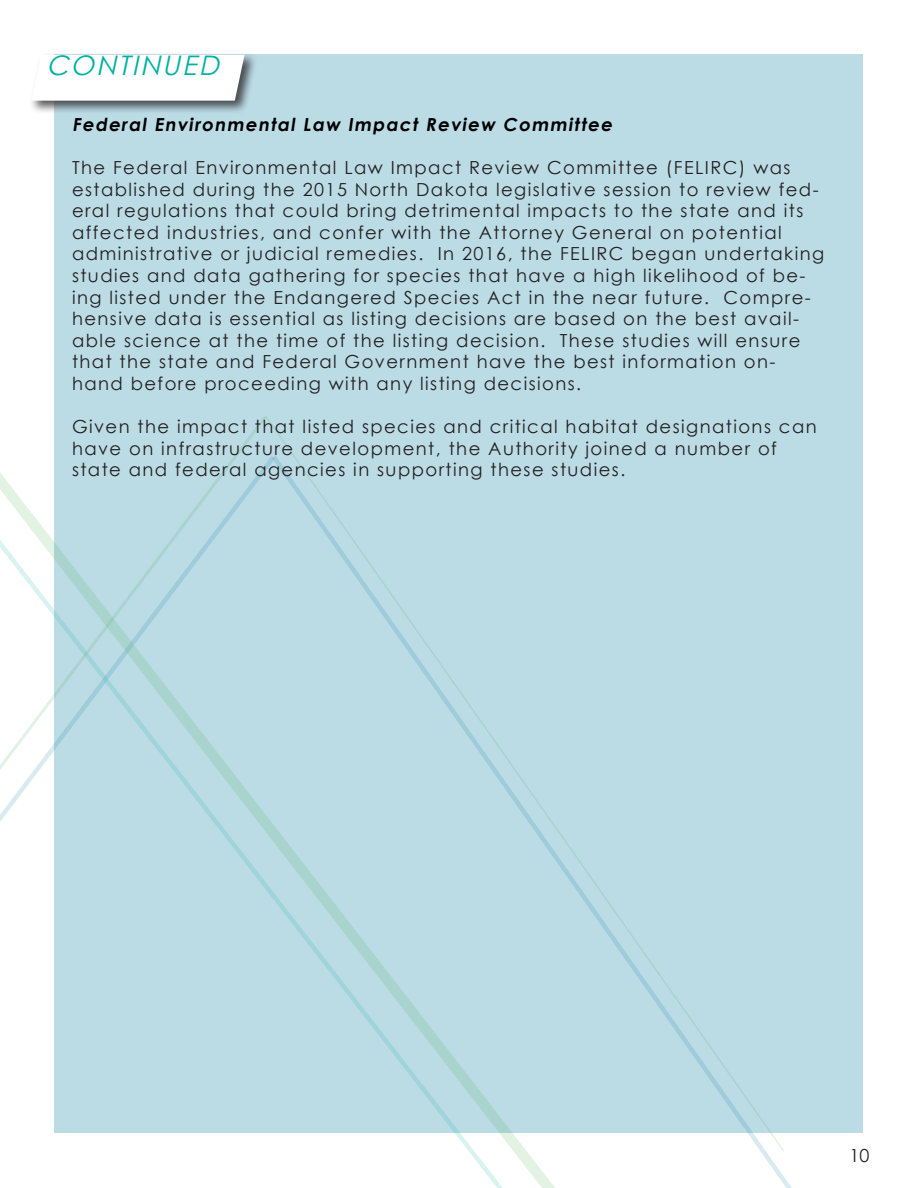
<style>
.page{position:relative;width:918px;height:1188px;background:#fff}
.page>*{position:absolute;margin:0;border:0;box-sizing:border-box;transform-origin:0 0}
.t1{font:italic 27px "Century Gothic";color:#00b2a0}
.t2{font:18px/21.6px "Century Gothic";letter-spacing:.08em;color:#231f20}
.t3{font:700 18px "Century Gothic";color:#000}
</style>
<div class="page">
<div style="left:54px;top:55px;width:808px;height:1078px;background:#bbdbe5"></div>
<svg style="left:268px;top:419px;width:516px;height:734px"></svg>
<svg style="left:0;top:416px;width:268px;height:476px"></svg>
<div style="left:29px;top:52px;width:228px;height:62px;background:#231f20;opacity:.75"></div>
<div style="left:31px;top:55px;width:214px;height:46px;background:#fff"></div>
<p class="t1" style="left:46px;top:46px;width:182px">CONTINUED</p>
<p class="t3" style="left:72px;top:111px;width:545px">Federal Environmental Law Impact Review Committee</p>
<p class="t2" style="left:72px;top:157px;width:754px">The Federal Environmental Law Impact Review Committee (FELIRC) was established during the 2015 North Dakota legislative session to review fed&shy;eral regulations that could bring detrimental impacts to the state and its affected industries, and confer with the Attorney General on potential administrative or judicial remedies. In 2016, the FELIRC began undertaking studies and data gathering for species that have a high likelihood of be&shy;ing listed under the Endangered Species Act in the near future. Compre&shy;hensive data is essential as listing decisions are based on the best avail&shy;able science at the time of the listing decision. These studies will ensure that the state and Federal Government have the best information on&shy;hand before proceeding with any listing decisions.</p>
<p class="t2" style="left:72px;top:416px;width:746px">Given the impact that listed species and critical habitat designations can have on infrastructure development, the Authority joined a number of state and federal agencies in supporting these studies.</p>
<p class="t2" style="left:850px;top:1145px;width:21px">10</p>
</div>
